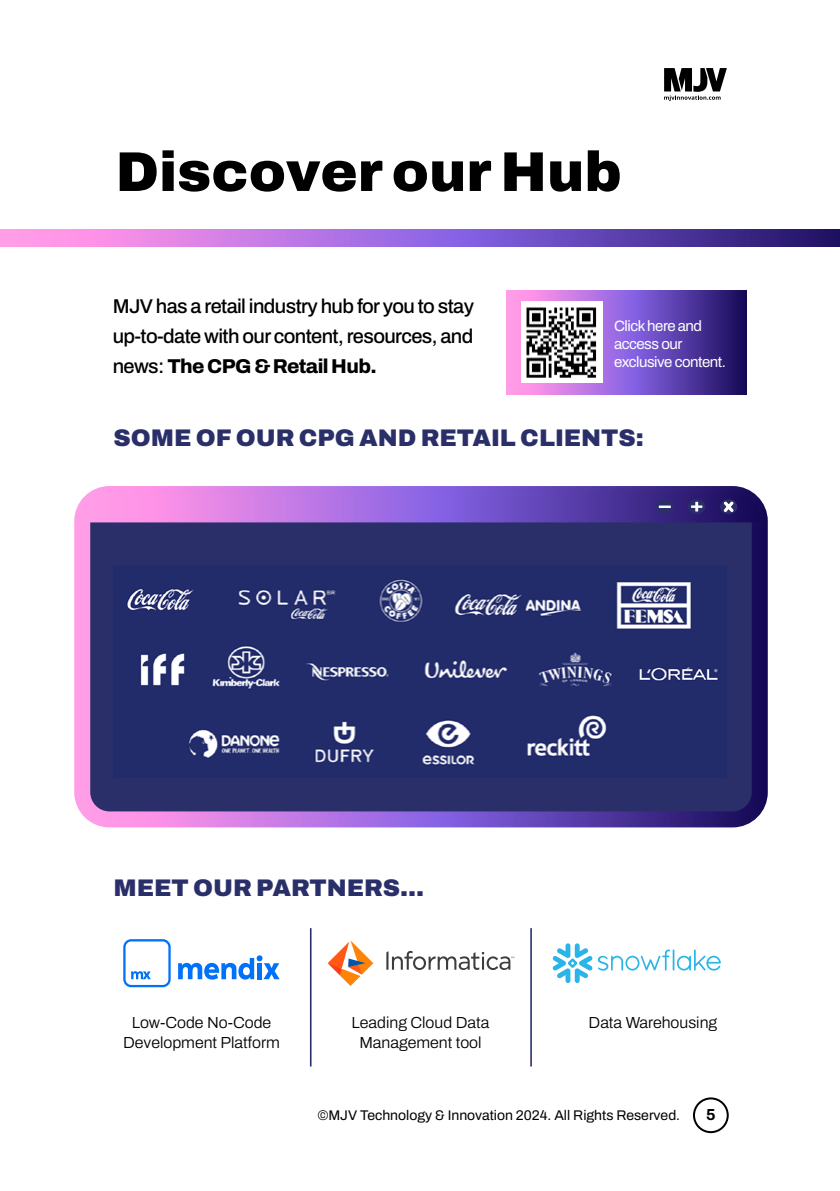
<style>
.page{position:relative;width:840px;height:1191px;background:#fff}
.page>*{position:absolute;margin:0;border:0;box-sizing:border-box;transform-origin:0 0}
.t1{font:900 56px "Archivo";color:#000}
.t2{font:900 24px "Archivo";color:#2a2f69}
.t3{font:500 20px/30px "Archivo";letter-spacing:-.03em;color:#000;text-align:justify}
.t4{font:300 16px/19.2px "Archivo";color:#000;text-align:center}
.t5{font:700 16px "Archivo";color:#000}
.t6{font:15px/18px "Archivo";letter-spacing:-.03em;color:#fff}
.t7{font:14px "Archivo";color:#000}
.s1{font-weight:800}
</style>
<div class="page">
<div style="left:692px;top:1097px;width:36px;height:36px;border:2px solid #000;border-radius:50%"></div>
<svg style="left:664px;top:68px;width:62px;height:33px"></svg>
<svg style="left:327px;top:940px;width:46px;height:46px"></svg>
<svg style="left:386px;top:951px;width:128px;height:19px"></svg>
<svg style="left:552px;top:943px;width:168px;height:40px"></svg>
<svg style="left:178px;top:955px;width:101px;height:24px"></svg>
<svg style="left:123px;top:939px;width:47px;height:48px"></svg>
<div style="left:81px;top:493px;width:678px;height:327px;background:#2a2f69;border-radius:45px"></div>
<div style="left:74px;top:486px;width:693px;height:341px;border:16px solid #fff;border-radius:27px"></div>
<svg style="left:82px;top:493px;width:677px;height:29px;background:#935fc4"></svg>
<img style="left:126px;top:578px;width:593px;height:188px">
<svg style="left:0;top:230px;width:839px;height:16px;background:#9660c7"></svg>
<hr style="left:310px;top:928px;width:1px;height:138px;background:#2a2f69">
<hr style="left:530px;top:928px;width:1px;height:138px;background:#2a2f69">
<svg style="left:506px;top:290px;width:240px;height:104px;background:#7951b8"></svg>
<img style="left:520px;top:302px;width:82px;height:81px">
<h1 class="t1" style="left:115px;top:130px;width:507px">Discover our Hub</h1>
<p class="t3" style="left:113px;top:291px;width:362px">MJV has a retail industry hub for you to stay up-to-date with our content, resources, and news: <span class="s1">The CPG &amp; Retail Hub.</span></p>
<p class="t6" style="left:613px;top:317px;width:113px">Click here and access our exclusive content.</p>
<p class="t2" style="left:113px;top:419px;width:531px">SOME OF OUR CPG AND RETAIL CLIENTS:</p>
<p class="t2" style="left:113px;top:870px;width:312px">MEET OUR PARTNERS...</p>
<p class="t4" style="left:123px;top:1013px;width:158px">Low-Code No-Code<br>Development Platform</p>
<p class="t4" style="left:351px;top:1013px;width:139px">Leading Cloud Data<br>Management tool</p>
<p class="t4" style="left:588px;top:1013px;width:130px">Data Warehousing</p>
<p class="t7" style="left:317px;top:1105px;width:363px">©MJV Technology &amp; Innovation 2024. All Rights Reserved.</p>
<p class="t5" style="left:705px;top:1102px;width:11px">5</p>
</div>
